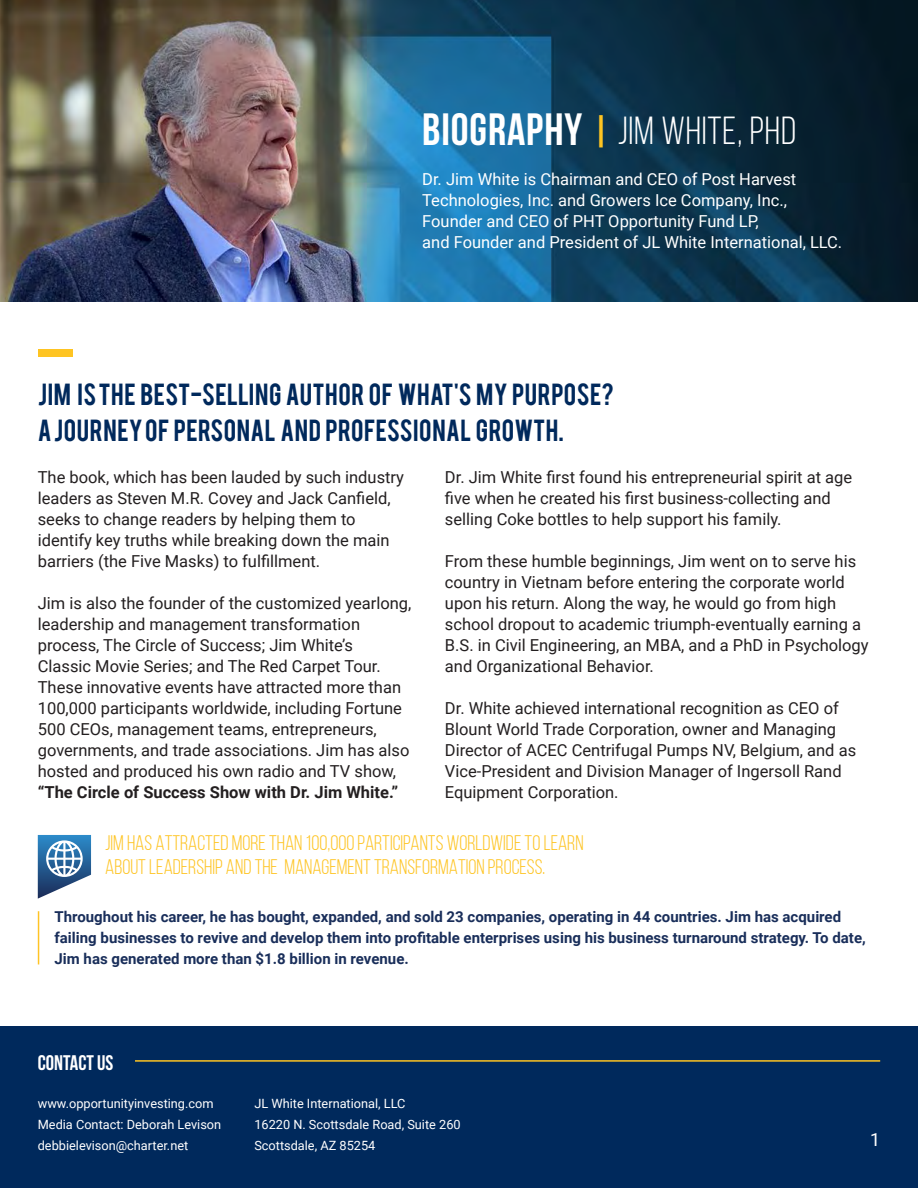
<style>
.page{position:relative;width:918px;height:1188px;background:#fff}
.page>*{position:absolute;margin:0;border:0;box-sizing:border-box;transform-origin:0 0}
.t1{font:700 45px "Bebas Neue";letter-spacing:.02em;color:#fff}
.t2{font:39px "Bebas Neue";letter-spacing:.02em;color:#fff}
.t3{font:24px/36px "Bebas";letter-spacing:.02em;color:#00295c}
.t4{font:21px/24px "Bebas Neue";color:#fec422}
.t5{font:700 21px "Bebas Neue";color:#fff}
.t6{font:18px "Roboto";color:#fff}
.t7{font:16.5px/21px "Roboto";color:#231f20}
.t8{font:16.5px/21px "Roboto";color:#fff}
.t9{font:700 15px/21px "Roboto";color:#192e5a}
.t10{font:12.75px/21px "Roboto";color:#fff}
.s1{font-size:39px;color:#fec422}
.s2{font-weight:700}
</style>
<div class="page">
<div style="left:0;top:1026px;width:918px;height:162px;background:#00295c"></div>
<hr style="left:135px;top:1060px;width:745px;height:2px;background:#fec422">
<img style="left:0;top:0;width:918px;height:301px">
<hr style="left:38px;top:911px;width:1px;height:53px;background:#ffc425">
<div style="left:38px;top:349px;width:34px;height:8px;background:#fec422"></div>
<svg style="left:38px;top:835px;width:53px;height:64px"></svg>
<p class="t1" style="left:422px;top:105px;width:190px">BIOGRAPHY <span class="s1">|</span></p>
<p class="t2" style="left:618px;top:110px;width:180px">Jim White, PhD</p>
<p class="t8" style="left:422px;top:168px;width:375px">Dr. Jim White is Chairman and CEO of Post Harvest<br>Technologies, Inc. and Growers Ice Company, Inc.,</p>
<p class="t8" style="left:422px;top:210px;width:338px">Founder and CEO of PHT Opportunity Fund LP,</p>
<p class="t8" style="left:422px;top:231px;width:422px">and Founder and President of JL White International, LLC.</p>
<p class="t3" style="left:38px;top:374px;width:578px">JIM IS THE BEST-SELLING AUTHOR OF WHAT'S MY PURPOSE?<br>A JOURNEY OF PERSONAL AND PROFESSIONAL GROWTH.</p>
<p class="t7" style="left:38px;top:466px;width:368px">The book, which has been lauded by such industry leaders as Steven M.R. Covey and Jack Canfield, seeks to change readers by helping them to identify key truths while breaking down the main barriers (the Five Masks) to fulfillment.</p>
<p class="t7" style="left:38px;top:592px;width:375px">Jim is also the founder of the customized yearlong, leadership and management transformation process, The Circle of Success; Jim White’s<br>Classic Movie Series; and The Red Carpet Tour.<br>These innovative events have attracted more than 100,000 participants worldwide, including Fortune 500 CEOs, management teams, entrepreneurs, governments, and trade associations. Jim has also hosted and produced his own radio and TV show, <span class="s2">“The Circle of Success Show with Dr. Jim White.”</span></p>
<p class="t7" style="left:445px;top:466px;width:409px">Dr. Jim White first found his entrepreneurial spirit at age five when he created his first business-collecting and selling Coke bottles to help support his family.</p>
<p class="t7" style="left:445px;top:550px;width:425px">From these humble beginnings, Jim went on to serve his country in Vietnam before entering the corporate world upon his return. Along the way, he would go from high school dropout to academic triumph-eventually earning a B.S. in Civil Engineering, an MBA, and a PhD in Psychology and Organizational Behavior.</p>
<p class="t7" style="left:445px;top:697px;width:413px">Dr. White achieved international recognition as CEO of Blount World Trade Corporation, owner and Managing Director of ACEC Centrifugal Pumps NV, Belgium, and as Vice-President and Division Manager of Ingersoll Rand Equipment Corporation.</p>
<p class="t4" style="left:105px;top:830px;width:480px">JIM HAS ATTRACTED MORE THAN 100,000 PARTICIPANTS WORLDWIDE TO LEARN<br>ABOUT LEADERSHIP AND THE MANAGEMENT TRANSFORMATION PROCESS.</p>
<p class="t9" style="left:55px;top:906px;width:813px">Throughout his career, he has bought, expanded, and sold 23 companies, operating in 44 countries. Jim has acquired failing businesses to revive and develop them into profitable enterprises using his business turnaround strategy. To date,<br>Jim has generated more than $1.8 billion in revenue.</p>
<p class="t5" style="left:38px;top:1051px;width:77px">CONTACT US</p>
<p class="t10" style="left:38px;top:1093px;width:177px">www.opportunityinvesting.com</p>
<p class="t10" style="left:38px;top:1114px;width:185px">Media Contact: Deborah Levison</p>
<p class="t10" style="left:38px;top:1135px;width:152px">debbielevison@charter.net</p>
<p class="t10" style="left:254px;top:1093px;width:208px">JL White International, LLC<br>16220 N. Scottsdale Road, Suite 260<br>Scottsdale, AZ 85254</p>
<p class="t6" style="left:870px;top:1127px;width:12px">1</p>
</div>
